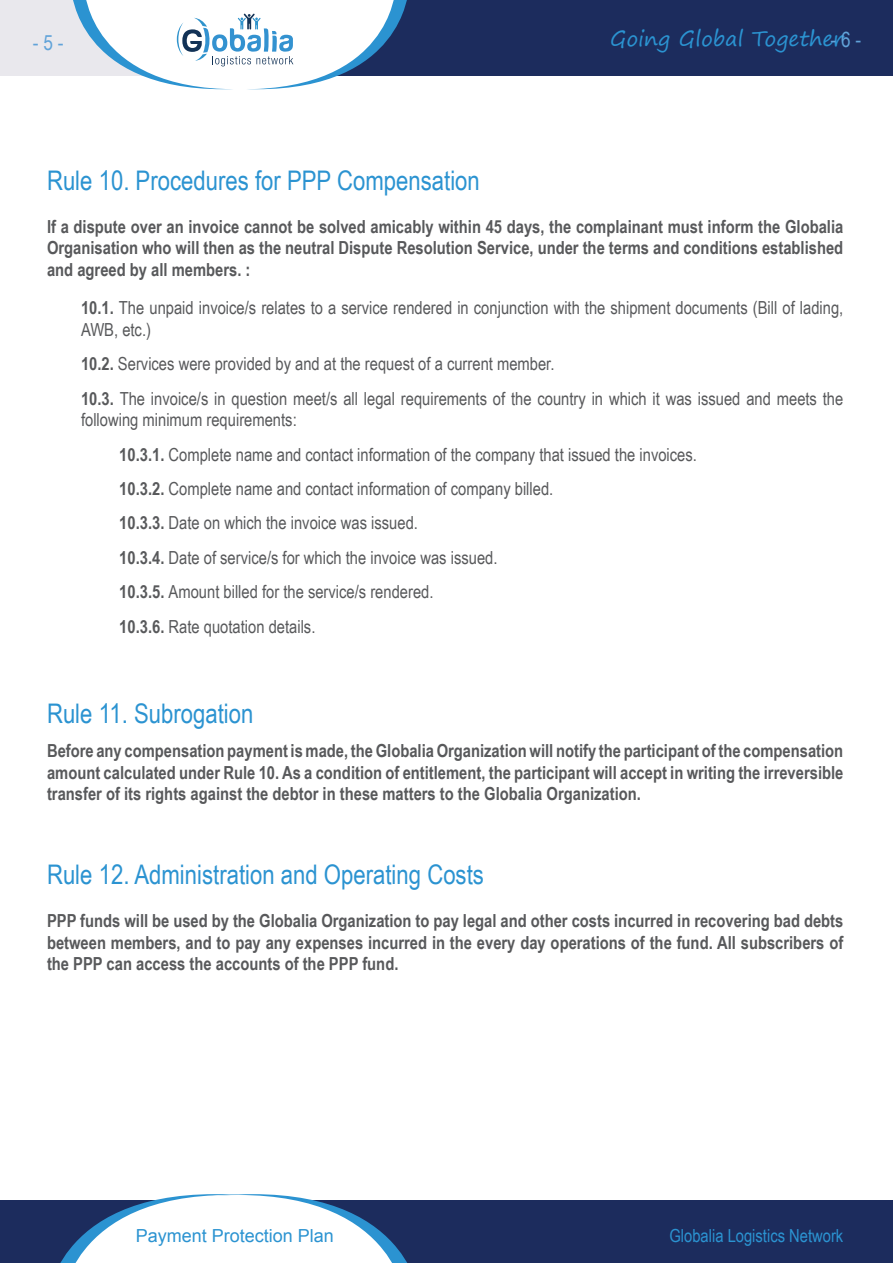
<style>
.page{position:relative;width:893px;height:1263px;background:#fff}
.page>*{position:absolute;margin:0;border:0;box-sizing:border-box;transform-origin:0 0}
.t1{font:27px "Arial Narrow";color:#2b93d1}
.t2{font:21px "Segoe Print";color:#2b93d1}
.t3{font:21px "Arial Narrow";color:#61a3d9}
.t4{font:700 18px/21.6px "Arial Narrow";color:#58595b;text-align:justify}
.t5{font:18px/34.3px "Arial Narrow";color:#58595b}
.t6{font:18px "Arial Narrow";color:#2b93d1}
.t7{font:18px "Arial";color:#2b93d1}
.s1{font-weight:700}
</style>
<div class="page">
<div style="left:0;top:1200px;width:893px;height:63px;background:#1c2c5d"></div>
<div style="left:0;top:0;width:160px;height:76px;background:#e9e8ed"></div>
<div style="left:241px;top:0;width:652px;height:76px;background:#1c2c5d"></div>
<svg style="left:73px;top:0;width:334px;height:89px"></svg>
<svg style="left:60px;top:1194px;width:347px;height:69px"></svg>
<p class="t3" style="left:33px;top:27px;width:32px">- 5 -</p>
<p class="t2" style="left:610px;top:20px;width:235px">Going Global Together</p>
<p class="t3" style="left:830px;top:24px;width:32px">- 6 -</p>
<h1 class="t1" style="left:47px;top:160px;width:434px">Rule 10. Procedures for PPP Compensation</h1>
<p class="t4" style="left:47px;top:215px;width:798px">If a dispute over an invoice cannot be solved amicably within 45 days, the complainant must inform the Globalia Organisation who will then as the neutral Dispute Resolution Service, under the terms and conditions established and agreed by all members. :</p>
<p class="t5" style="left:81px;top:297px;width:764px;line-height:21.6px"><span class="s1">10.1.</span> The unpaid invoice/s relates to a service rendered in conjunction with the shipment documents (Bill of lading,<br>AWB, etc.)</p>
<p class="t5" style="left:81px;top:346px;width:764px"><span class="s1">10.2.</span> Services were provided by and at the request of a current member.<br><span class="s1">10.3.</span> The invoice/s in question meet/s all legal requirements of the country in which it was issued and meets the</p>
<p class="t5" style="left:119px;top:402px;width:579px;text-indent:-38px">following minimum requirements:<br><span class="s1">10.3.1.</span> Complete name and contact information of the company that issued the invoices.<br><span class="s1">10.3.2.</span> Complete name and contact information of company billed.<br><span class="s1">10.3.3.</span> Date on which the invoice was issued.<br><span class="s1">10.3.4.</span> Date of service/s for which the invoice was issued.<br><span class="s1">10.3.5.</span> Amount billed for the service/s rendered.<br><span class="s1">10.3.6.</span> Rate quotation details.</p>
<h1 class="t1" style="left:47px;top:693px;width:208px">Rule 11. Subrogation</h1>
<p class="t4" style="left:47px;top:739px;width:798px">Before any compensation payment is made, the Globalia Organization will notify the participant of the compensation amount calculated under Rule 10. As a condition of entitlement, the participant will accept in writing the irreversible transfer of its rights against the debtor in these matters to the Globalia Organization.</p>
<h1 class="t1" style="left:47px;top:855px;width:438px">Rule 12. Administration and Operating Costs</h1>
<p class="t4" style="left:47px;top:909px;width:798px">PPP funds will be used by the Globalia Organization to pay legal and other costs incurred in recovering bad debts between members, and to pay any expenses incurred in the every day operations of the fund. All subscribers of the PPP can access the accounts of the PPP fund.</p>
<p class="t7" style="left:136px;top:1224px;width:200px">Payment Protection Plan</p>
<p class="t6" style="left:669px;top:1223px;width:175px">Globalia Logistics Network</p>
</div>
